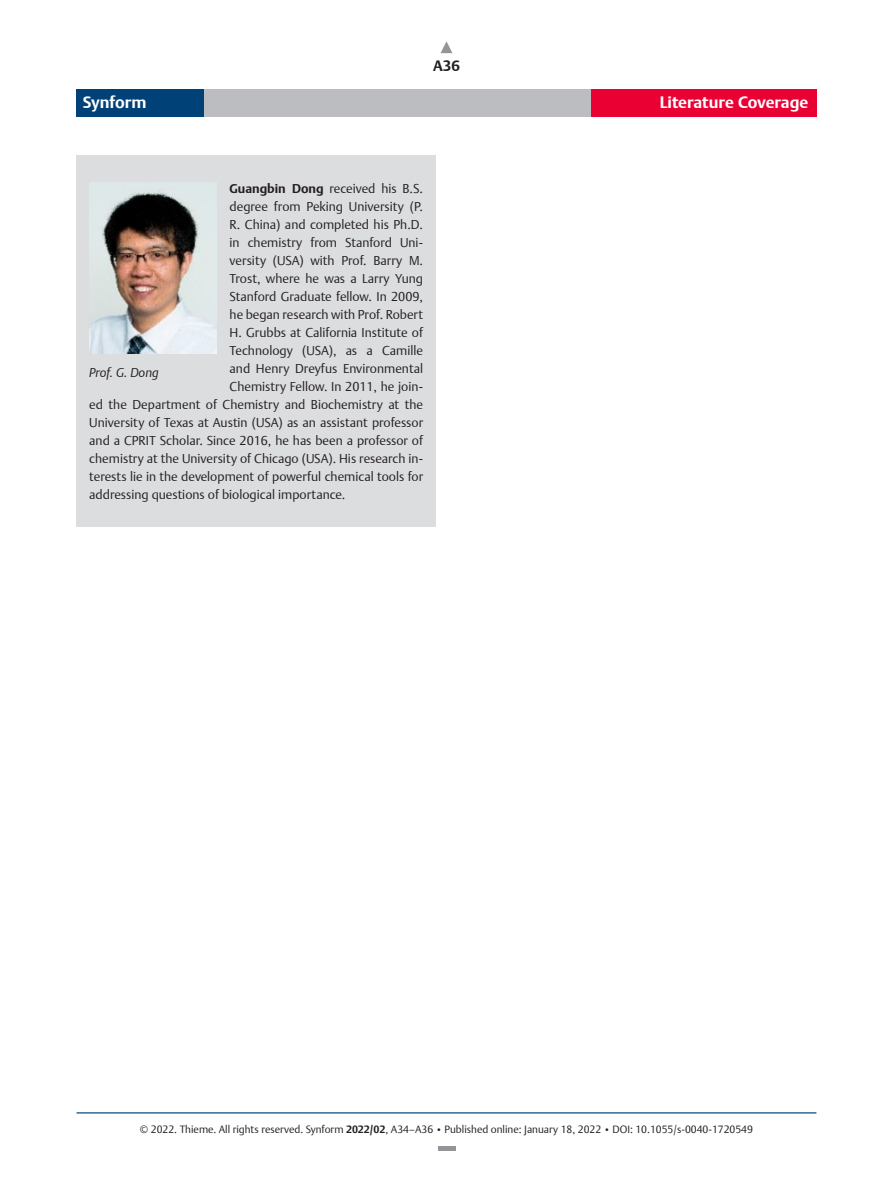
<style>
.page{position:relative;width:893px;height:1191px;background:#fff}
.page>*{position:absolute;margin:0;border:0;box-sizing:border-box;transform-origin:0 0}
.t1{font:700 16.5px "Thieme Argo 2011";color:#fff}
.t2{font:700 15px "Thieme Argo 2011";color:#231f20}
.t3{font:300 12.75px "Thieme Argo 2011";color:#231f20}
.t4{font:italic 300 12.75px "Thieme Argo 2011";color:#231f20}
.t5{font:300 10.5px "Thieme Argo 2011";color:#231f20}
.s1{font-weight:700}
.s2{font-size:9px}
</style>
<div class="page">
<hr style="left:77px;top:1112px;width:739px;height:1px;background:#004277">
<div style="left:77px;top:89px;width:739px;height:28px;background:#bcbdc0"></div>
<div style="left:591px;top:89px;width:225px;height:28px;background:#eb0034"></div>
<div style="left:77px;top:89px;width:127px;height:28px;background:#004277"></div>
<svg style="left:441px;top:41px;width:11px;height:12px"></svg>
<div style="left:77px;top:155px;width:359px;height:371px;background:#dcdddf"></div>
<img style="left:89px;top:183px;width:128px;height:170px">
<div style="left:438px;top:1146px;width:17px;height:5px;background:#939598"></div>
<p class="t2" style="left:433px;top:56px;width:28px">A36</p>
<p class="t1" style="left:83px;top:91px;width:65px">Synform</p>
<p class="t1" style="left:660px;top:91px;width:150px">Literature Coverage</p>
<p class="t3" style="left:230px;top:180px;width:195px"><span class="s1">Guangbin Dong</span> received his B.S.</p>
<p class="t3" style="left:230px;top:198px;width:195px">degree from Peking University (P.</p>
<p class="t3" style="left:230px;top:216px;width:195px">R. China) and completed his Ph.D.</p>
<p class="t3" style="left:230px;top:234px;width:195px">in chemistry from Stanford Uni-</p>
<p class="t3" style="left:230px;top:252px;width:195px">versity (USA) with Prof. Barry M.</p>
<p class="t3" style="left:230px;top:270px;width:195px">Trost, where he was a Larry Yung</p>
<p class="t3" style="left:230px;top:288px;width:195px">Stanford Graduate fellow. In 2009,</p>
<p class="t3" style="left:230px;top:306px;width:195px">he began research with Prof. Robert</p>
<p class="t3" style="left:230px;top:324px;width:195px">H. Grubbs at California Institute of</p>
<p class="t3" style="left:230px;top:342px;width:195px">Technology (USA), as a Camille</p>
<p class="t3" style="left:230px;top:360px;width:195px">and Henry Dreyfus Environmental</p>
<p class="t3" style="left:230px;top:378px;width:194px">Chemistry Fellow. In 2011, he join-</p>
<p class="t3" style="left:89px;top:396px;width:335px">ed the Department of Chemistry and Biochemistry at the</p>
<p class="t3" style="left:89px;top:414px;width:335px">University of Texas at Austin (USA) as an assistant professor</p>
<p class="t3" style="left:89px;top:432px;width:335px">and a CPRIT Scholar. Since 2016, he has been a professor of</p>
<p class="t3" style="left:89px;top:450px;width:335px">chemistry at the University of Chicago (USA). His research in-</p>
<p class="t3" style="left:89px;top:468px;width:335px">terests lie in the development of powerful chemical tools for</p>
<p class="t3" style="left:89px;top:486px;width:258px">addressing questions of biological importance.</p>
<p class="t4" style="left:89px;top:364px;width:71px">Prof. G. Dong</p>
<p class="t5" style="left:140px;top:1122px;width:614px">© 2022. Thieme. All rights reserved. Synform <span class="s1">2022/02</span>, A34–A36 <span class="s2">•</span> Published online: January 18, 2022 <span class="s2">•</span> DOI: 10.1055/s-0040-1720549</p>
</div>
